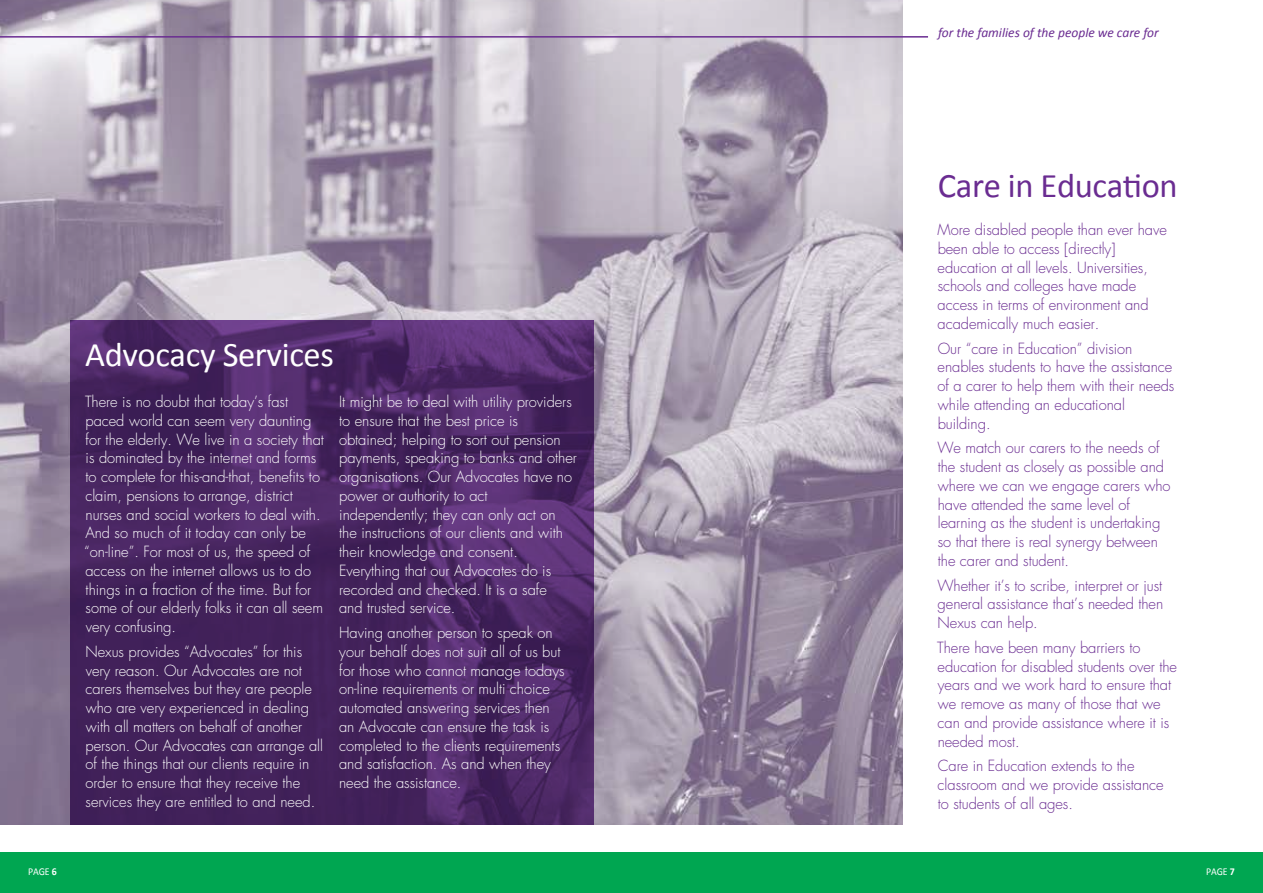
<style>
.page{position:relative;width:1263px;height:893px;background:#fff}
.page>*{position:absolute;margin:0;border:0;box-sizing:border-box;transform-origin:0 0}
.t1{font:34.5px "Calibri";letter-spacing:-.01em;color:#fff}
.t2{font:34.5px "Calibri";letter-spacing:-.01em;color:#6a2c91}
.t3{font:300 15px/18.8px "Futura";letter-spacing:-.005em;color:#fff}
.t4{font:300 15px/18.8px "Futura";letter-spacing:-.005em;color:#6a2c91}
.t5{font:italic 13.5px "Calibri";color:#6a2c91}
.t6{font:10.5px "Calibri";letter-spacing:-.01em;color:#fff;scale:.94 1}
.s1{font-weight:700}
</style>
<div class="page">
<div style="left:0;top:853px;width:1263px;height:40px;background:#00a651"></div>
<img style="left:0;top:0;width:903px;height:824px">
<svg style="left:70px;top:320px;width:524px;height:504px;background:#492662"></svg>
<hr style="left:0;top:36px;width:928px;height:2px;background:#6a2c91">
<p class="t5" style="left:938px;top:24px;width:222px">for the families of the people we care for</p>
<h1 class="t1" style="left:85px;top:333px;width:250px">Advocacy Services</h1>
<p class="t3" style="left:84px;top:392px;width:241px">There is no doubt that today’s fast paced world can seem very daunting for the elderly. We live in a society that is dominated by the internet and forms to complete for this-and-that, benefits to claim, pensions to arrange, district nurses and social workers to deal with.<br>And so much of it today can only be “on-line”. For most of us, the speed of access on the internet allows us to do things in a fraction of the time. But for some of our elderly folks it can all seem very confusing.</p>
<p class="t3" style="left:85px;top:642px;width:239px">Nexus provides “Advocates” for this very reason. Our Advocates are not carers themselves but they are people who are very experienced in dealing with all matters on behalf of another person. Our Advocates can arrange all of the things that our clients require in order to ensure that they receive the services they are entitled to and need.</p>
<p class="t3" style="left:339px;top:392px;width:239px">It might be to deal with utility providers to ensure that the best price is obtained; helping to sort out pension payments, speaking to banks and other organisations. Our Advocates have no power or authority to act independently; they can only act on<br>the instructions of our clients and with their knowledge and consent.<br>Everything that our Advocates do is recorded and checked. It is a safe<br>and trusted service.</p>
<p class="t3" style="left:339px;top:623px;width:227px">Having another person to speak on your behalf does not suit all of us but for those who cannot manage todays on-line requirements or multi choice automated answering services then an Advocate can ensure the task is completed to the clients requirements and satisfaction. As and when they need the assistance.</p>
<h1 class="t2" style="left:938px;top:164px;width:241px">Care in Education</h1>
<p class="t4" style="left:937px;top:220px;width:231px">More disabled people than ever have been able to access [directly] education at all levels. Universities, schools and colleges have made access in terms of environment and academically much easier.</p>
<p class="t4" style="left:937px;top:339px;width:238px">Our “care in Education” division enables students to have the assistance of a carer to help them with their needs while attending an educational building.</p>
<p class="t4" style="left:937px;top:439px;width:235px">We match our carers to the needs of the student as closely as possible and where we can we engage carers who have attended the same level of learning as the student is undertaking so that there is real synergy between the carer and student.</p>
<p class="t4" style="left:937px;top:576px;width:227px;text-align:justify">Whether it’s to scribe, interpret or just general assistance that’s needed then Nexus can help.</p>
<p class="t4" style="left:937px;top:638px;width:241px">There have been many barriers to education for disabled students over the years and we work hard to ensure that we remove as many of those that we can and provide assistance where it is needed most.</p>
<p class="t4" style="left:938px;top:757px;width:228px">Care in Education extends to the classroom and we provide assistance to students of all ages.</p>
<p class="t6" style="left:28px;top:865px;width:32px">PAGE <span class="s1">6</span></p>
<p class="t6" style="left:1206px;top:865px;width:32px">PAGE <span class="s1">7</span></p>
</div>
